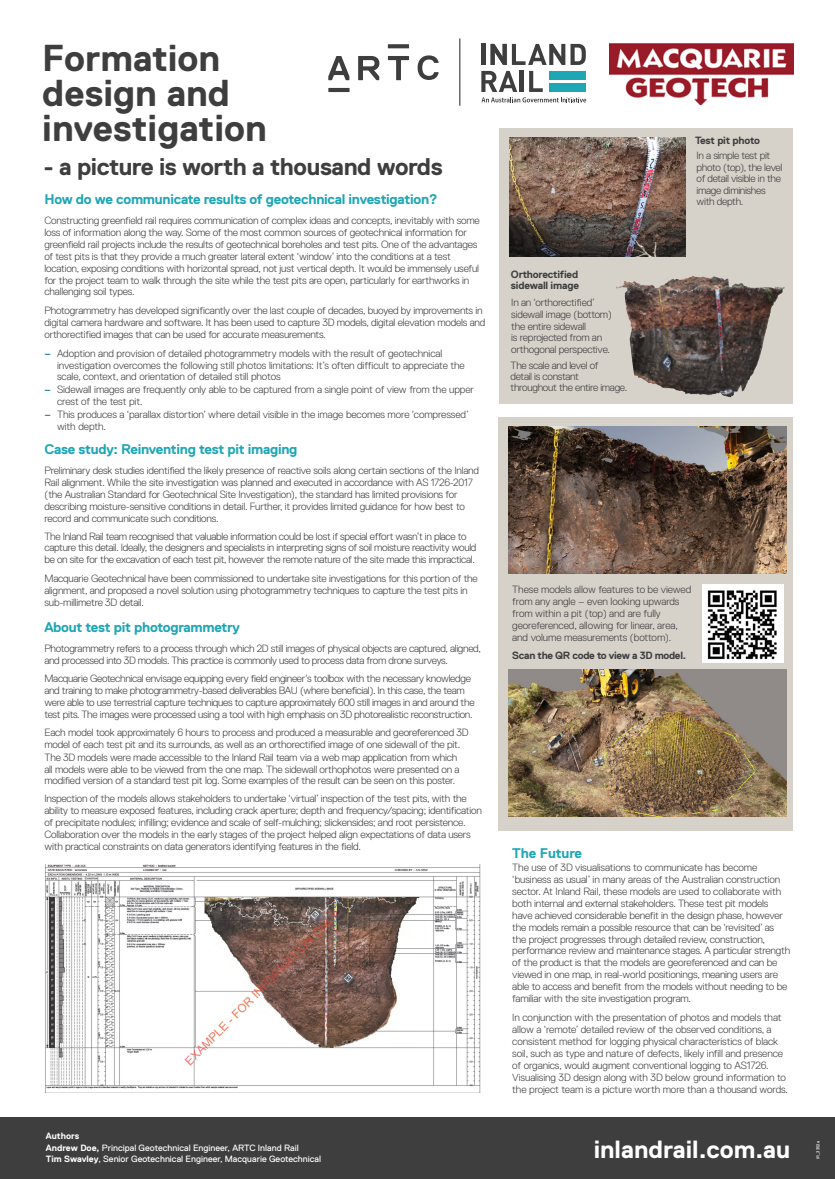
<style>
.page{position:relative;width:835px;height:1179px;background:#fff}
.page>*{position:absolute;margin:0;border:0;box-sizing:border-box;transform-origin:0 0}
.t1{font:700 37.45px/35px "Replica LL";color:#3e3e3f}
.t2{font:700 24.85px "Replica LL";color:#fff}
.t3{font:700 24.15px "Replica LL";letter-spacing:-.02em;color:#3e3e3f}
.body{font:700 14px "Replica LL";letter-spacing:-.02em;color:#1ea6b5}
.body-2{font:300 10.5px/11.9px "Replica LL";letter-spacing:-.02em;color:#3e3e3f}
.body-3{font:700 10.5px/10.5px "Replica LL";letter-spacing:-.02em;color:#3e3e3f}
.t4{font:9.1px "Replica LL";color:#fff}
.t5{font:700 9.1px "Replica LL";color:#fff}
.t6{font:4.2px "Replica LL";color:#fff}
.s1{font-weight:400;color:#007286}
.s2{font-weight:700}
</style>
<div class="page">
<svg style="left:499px;top:128px;width:294px;height:275px;background:#b9b2ab"></svg>
<div style="left:498px;top:417px;width:295px;height:414px;background:#d6d1c9"></div>
<img style="left:509px;top:137px;width:176px;height:120px">
<img style="left:508px;top:426px;width:278px;height:148px">
<img style="left:508px;top:669px;width:278px;height:148px">
<img style="left:45px;top:864px;width:436px;height:228px">
<div style="left:0;top:1117px;width:834px;height:62px;background:#3e3e3f"></div>
<svg style="left:512px;top:44px;width:74px;height:21px"></svg>
<svg style="left:481px;top:71px;width:105px;height:31px"></svg>
<hr style="left:459px;top:38px;width:1px;height:68px;background:#231f20">
<svg style="left:328px;top:88px;width:21px;height:4px"></svg>
<svg style="left:388px;top:44px;width:21px;height:4px"></svg>
<svg style="left:328px;top:56px;width:21px;height:24px"></svg>
<svg style="left:388px;top:56px;width:21px;height:24px"></svg>
<svg style="left:358px;top:56px;width:21px;height:24px"></svg>
<svg style="left:417px;top:55px;width:21px;height:25px"></svg>
<hr style="left:481px;top:44px;width:4px;height:21px;background:#3e3e3f">
<svg style="left:490px;top:44px;width:16px;height:21px"></svg>
<img style="left:609px;top:43px;width:184px;height:62px">
<img style="left:616px;top:276px;width:75px;height:49px">
<div style="left:702px;top:584px;width:81px;height:78px;background:#fff"></div>
<img style="left:707px;top:590px;width:70px;height:70px">
<h1 class="t1" style="left:42px;top:40px;width:226px">Formation design and investigation</h1>
<h1 class="t3" style="left:43px;top:153px;width:400px">- a picture is worth a thousand words</h1>
<p class="body" style="left:44px;top:191px;width:395px">How do we communicate results of geotechnical investigation?</p>
<p class="body-2" style="left:44px;top:214px;width:437px">Constructing greenfield rail requires communication of complex ideas and concepts, inevitably with some loss of information along the way. Some of the most common sources of geotechnical information for greenfield rail projects include the results of geotechnical boreholes and test pits. One of the advantages of test pits is that they provide a much greater lateral extent ‘window’ into the conditions at a test location, exposing conditions with horizontal spread, not just vertical depth. It would be immensely useful for the project team to walk through the site while the test pits are open, particularly for earthworks in challenging soil types.</p>
<p class="body-2" style="left:44px;top:305px;width:442px">Photogrammetry has developed significantly over the last couple of decades, buoyed by improvements in digital camera hardware and software. It has been used to capture 3D models, digital elevation models and orthorectified images that can be used for accurate measurements.</p>
<p class="body-2" style="left:57px;top:347px;width:409px;text-indent:-13px"><span class="s1">–</span> Adoption and provision of detailed photogrammetry models with the result of geotechnical investigation overcomes the following still photos limitations: It’s often difficult to appreciate the scale, context, and orientation of detailed still photos</p>
<p class="body-2" style="left:57px;top:384px;width:418px;text-indent:-13px"><span class="s1">–</span> Sidewall images are frequently only able to be captured from a single point of view from the upper crest of the test pit.</p>
<p class="body-2" style="left:57px;top:408px;width:413px;text-indent:-13px"><span class="s1">–</span> This produces a ‘parallax distortion’ where detail visible in the image becomes more ‘compressed’ with depth.</p>
<p class="body" style="left:44px;top:441px;width:254px">Case study: Reinventing test pit imaging</p>
<p class="body-2" style="left:44px;top:464px;width:436px">Preliminary desk studies identified the likely presence of reactive soils along certain sections of the Inland Rail alignment. While the site investigation was planned and executed in accordance with AS 1726-2017 (the Australian Standard for Geotechnical Site Investigation), the standard has limited provisions for describing moisture-sensitive conditions in detail. Further, it provides limited guidance for how best to record and communicate such conditions.</p>
<p class="body-2" style="left:44px;top:530px;width:433px">The Inland Rail team recognised that valuable information could be lost if special effort wasn’t in place to capture this detail. Ideally, the designers and specialists in interpreting signs of soil moisture reactivity would be on site for the excavation of each test pit, however the remote nature of the site made this impractical.</p>
<p class="body-2" style="left:44px;top:572px;width:435px">Macquarie Geotechnical have been commissioned to undertake site investigations for this portion of the alignment, and proposed a novel solution using photogrammetry techniques to capture the test pits in sub-millimetre 3D detail.</p>
<p class="body" style="left:44px;top:619px;width:197px">About test pit photogrammetry</p>
<p class="body-2" style="left:44px;top:642px;width:438px">Photogrammetry refers to a process through which 2D still images of physical objects are captured, aligned, and processed into 3D models. This practice is commonly used to process data from drone surveys.</p>
<p class="body-2" style="left:44px;top:673px;width:431px">Macquarie Geotechnical envisage equipping every field engineer’s toolbox with the necessary knowledge and training to make photogrammetry-based deliverables BAU (where beneficial). In this case, the team were able to use terrestrial capture techniques to capture approximately 600 still images in and around the test pits. The images were processed using a tool with high emphasis on 3D photorealistic reconstruction.</p>
<p class="body-2" style="left:44px;top:726px;width:425px">Each model took approximately 6 hours to process and produced a measurable and georeferenced 3D model of each test pit and its surrounds, as well as an orthorectified image of one sidewall of the pit.</p>
<p class="body-2" style="left:44px;top:751px;width:416px">The 3D models were made accessible to the Inland Rail team via a web map application from which all models were able to be viewed from the one map. The sidewall orthophotos were presented on a modified version of a standard test pit log. Some examples of the result can be seen on this poster.</p>
<p class="body-2" style="left:44px;top:792px;width:439px">Inspection of the models allows stakeholders to undertake ‘virtual’ inspection of the test pits, with the ability to measure exposed features, including crack aperture; depth and frequency/spacing; identification of precipitate nodules; infilling; evidence and scale of self-mulching; slickensides; and root persistence.<br>Collaboration over the models in the early stages of the project helped align expectations of data users with practical constraints on data generators identifying features in the field.</p>
<h1 class="t5" style="left:46px;top:1130px;width:35px">Authors</h1>
<h1 class="t4" style="left:46px;top:1143px;width:254px"><span class="s2">Andrew Doe,</span> Principal Geotechnical Engineer, ARTC Inland Rail</h1>
<h1 class="t4" style="left:46px;top:1153px;width:277px"><span class="s2">Tim Swavley</span>, Senior Geotechnical Engineer, Macquarie Geotechnical</h1>
<p class="body-3" style="left:695px;top:136px;width:66px">Test pit photo</p>
<p class="body-3" style="left:511px;top:269px;width:70px">Orthorectified sidewall image</p>
<p class="body-2" style="left:511px;top:297px;width:102px;line-height:11.5px">In an ‘orthorectified’ sidewall image (bottom) the entire sidewall<br>is reprojected from an orthogonal perspective.</p>
<p class="body-2" style="left:510px;top:359px;width:118px;line-height:11.2px">The scale and level of<br>detail is constant throughout the entire image.</p>
<p class="body-2" style="left:696px;top:150px;width:87px;line-height:11.5px">In a simple test pit photo (top), the level of detail visible in the image diminishes with depth.</p>
<p class="body-2" style="left:512px;top:583px;width:180px">These models allow features to be viewed from any angle – even looking upwards from within a pit (top) and are fully georeferenced, allowing for linear, area, and volume measurements (bottom).</p>
<p class="body-3" style="left:512px;top:650px;width:175px">Scan the QR code to view a 3D model.</p>
<p class="body" style="left:512px;top:845px;width:71px">The Future</p>
<p class="body-2" style="left:512px;top:861px;width:279px">The use of 3D visualisations to communicate has become ‘business as usual’ in many areas of the Australian construction sector. At Inland Rail, these models are used to collaborate with both internal and external stakeholders. These test pit models have achieved considerable benefit in the design phase, however the models remain a possible resource that can be ‘revisited’ as the project progresses through detailed review, construction, performance review and maintenance stages. A particular strength of the product is that the models are georeferenced and can be viewed in one map, in real-world positionings, meaning users are able to access and benefit from the models without needing to be familiar with the site investigation program.</p>
<p class="body-2" style="left:512px;top:1011px;width:272px">In conjunction with the presentation of photos and models that allow a ‘remote’ detailed review of the observed conditions, a consistent method for logging physical characteristics of black soil, such as type and nature of defects, likely infill and presence of organics, would augment conventional logging to AS1726.</p>
<p class="body-2" style="left:512px;top:1072px;width:277px">Visualising 3D design along with 3D below ground information to the project team is a picture worth more than a thousand words.</p>
<h1 class="t2" style="left:593px;top:1136px;width:198px">inlandrail.com.au</h1>
<p class="t6" style="left:815px;top:1159px;width:19px;rotate:-90deg">IR_3352a</p>
</div>
